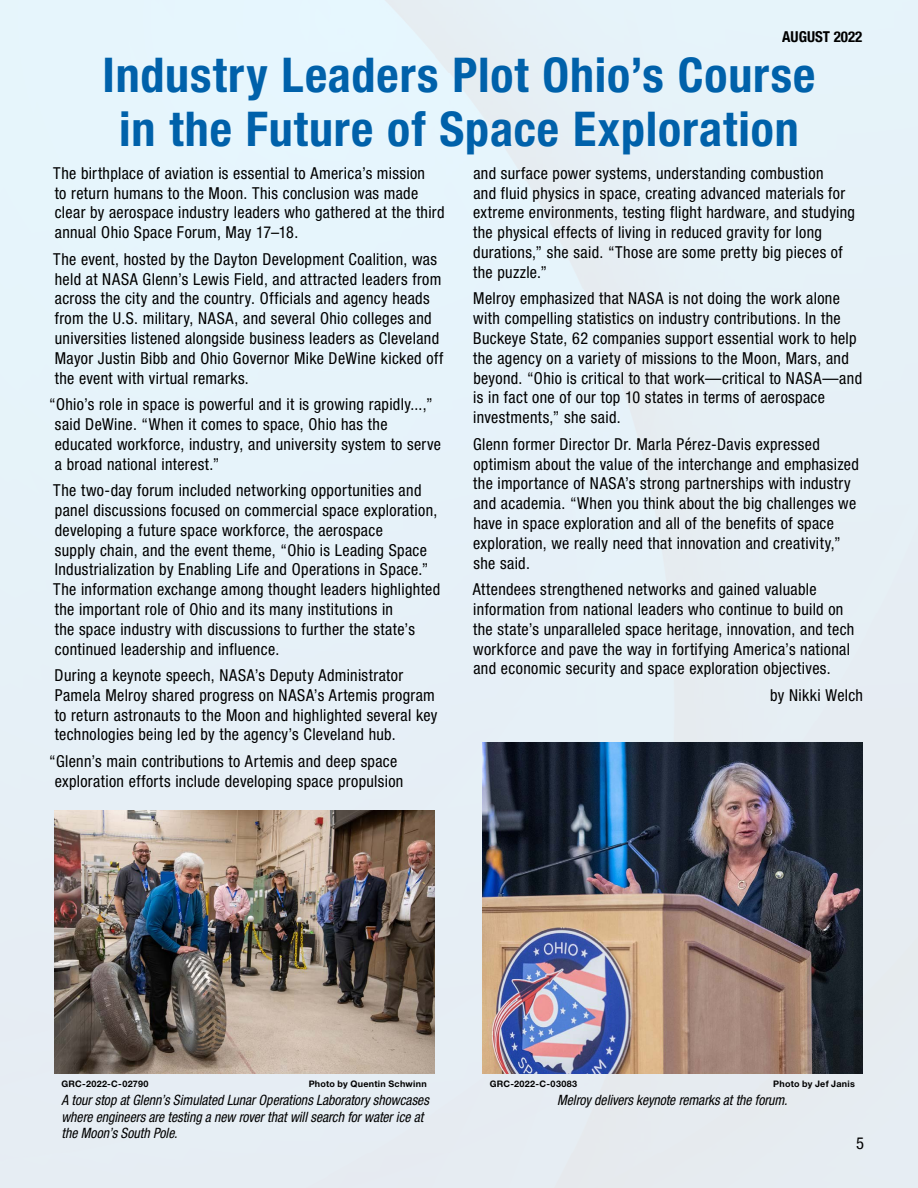
<style>
.page{position:relative;width:918px;height:1188px;background:#e6f1f8}
.page>*{position:absolute;margin:0;border:0;box-sizing:border-box;transform-origin:0 0}
.t1{font:700 condensed 48px/54px "Helvetica Neue LT Std";letter-spacing:.02em;color:#0061aa;text-align:center}
.t2{font:condensed 16.5px/19.8px "Helvetica Neue LT Std";letter-spacing:.02em;color:#000}
.t3{font:700 condensed 15px "Helvetica Neue";color:#000}
.t4{font:italic condensed 14.25px/16.5px "Helvetica Neue LT Std";color:#000;scale:.96 1}
.t5{font:700 9px "Helvetica Neue LT Std";letter-spacing:.03em;color:#000}
</style>
<div class="page">
<img style="left:482px;top:742px;width:380px;height:332px">
<img style="left:54px;top:810px;width:380px;height:264px">
<p class="t3" style="left:782px;top:24px;width:82px">AUGUST 2022</p>
<h2 class="t1" style="left:103px;top:47px;width:714px">Industry Leaders Plot Ohio’s Course in the Future of Space Exploration</h2>
<p class="t2" style="left:53px;top:163px;width:393px">The birthplace of aviation is essential to America’s mission<br>to return humans to the Moon. This conclusion was made clear by aerospace industry leaders who gathered at the third annual Ohio Space Forum, May 17–18.</p>
<p class="t2" style="left:53px;top:249px;width:392px">The event, hosted by the Dayton Development Coalition, was held at NASA Glenn’s Lewis Field, and attracted leaders from across the city and the country. Officials and agency heads from the U.S. military, NASA, and several Ohio colleges and universities listened alongside business leaders as Cleveland Mayor Justin Bibb and Ohio Governor Mike DeWine kicked off the event with virtual remarks.</p>
<p class="t2" style="left:55px;top:394px;width:388px;text-indent:-5px">“Ohio’s role in space is powerful and it is growing rapidly...,” said DeWine. “When it comes to space, Ohio has the educated workforce, industry, and university system to serve a broad national interest.”</p>
<p class="t2" style="left:53px;top:480px;width:388px">The two-day forum included networking opportunities and panel discussions focused on commercial space exploration, developing a future space workforce, the aerospace<br>supply chain, and the event theme, “Ohio is Leading Space Industrialization by Enabling Life and Operations in Space.” The information exchange among thought leaders highlighted the important role of Ohio and its many institutions in<br>the space industry with discussions to further the state’s continued leadership and influence.</p>
<p class="t2" style="left:55px;top:665px;width:384px">During a keynote speech, NASA’s Deputy Administrator Pamela Melroy shared progress on NASA’s Artemis program to return astronauts to the Moon and highlighted several key technologies being led by the agency’s Cleveland hub.</p>
<p class="t2" style="left:49px;top:751px;width:356px;text-align:center">“Glenn’s main contributions to Artemis and deep space exploration efforts include developing space propulsion</p>
<p class="t2" style="left:473px;top:163px;width:383px">and surface power systems, understanding combustion<br>and fluid physics in space, creating advanced materials for extreme environments, testing flight hardware, and studying the physical effects of living in reduced gravity for long durations,” she said. “Those are some pretty big pieces of the puzzle.”</p>
<p class="t2" style="left:473px;top:289px;width:390px">Melroy emphasized that NASA is not doing the work alone with compelling statistics on industry contributions. In the Buckeye State, 62 companies support essential work to help the agency on a variety of missions to the Moon, Mars, and beyond. “Ohio is critical to that work—critical to NASA—and is in fact one of our top 10 states in terms of aerospace investments,” she said.</p>
<p class="t2" style="left:473px;top:434px;width:387px">Glenn former Director Dr. Marla Pérez-Davis expressed optimism about the value of the interchange and emphasized the importance of NASA’s strong partnerships with industry and academia. “When you think about the big challenges we have in space exploration and all of the benefits of space exploration, we really need that innovation and creativity,” she said.</p>
<p class="t2" style="left:473px;top:579px;width:383px">Attendees strengthened networks and gained valuable information from national leaders who continue to build on the state’s unparalleled space heritage, innovation, and tech workforce and pave the way in fortifying America’s national and economic security and space exploration objectives.</p>
<p class="t2" style="left:770px;top:685px;width:94px">by Nikki Welch</p>
<p class="t5" style="left:62px;top:1079px;width:89px">GRC-2022-C-02790</p>
<p class="t5" style="left:490px;top:1079px;width:89px">GRC-2022-C-03083</p>
<p class="t4" style="left:62px;top:1092px;width:384px">A tour stop at Glenn’s Simulated Lunar Operations Laboratory showcases</p>
<p class="t4" style="left:557px;top:1092px;width:242px">Melroy delivers keynote remarks at the forum.</p>
<p class="t4" style="left:62px;top:1109px;width:379px">where engineers are testing a new rover that will search for water ice at the Moon’s South Pole.</p>
<p class="t5" style="left:309px;top:1079px;width:120px">Photo by Quentin Schwinn</p>
<p class="t5" style="left:773px;top:1079px;width:83px">Photo by Jef Janis</p>
<p class="t2" style="left:856px;top:1133px;width:9px">5</p>
</div>
